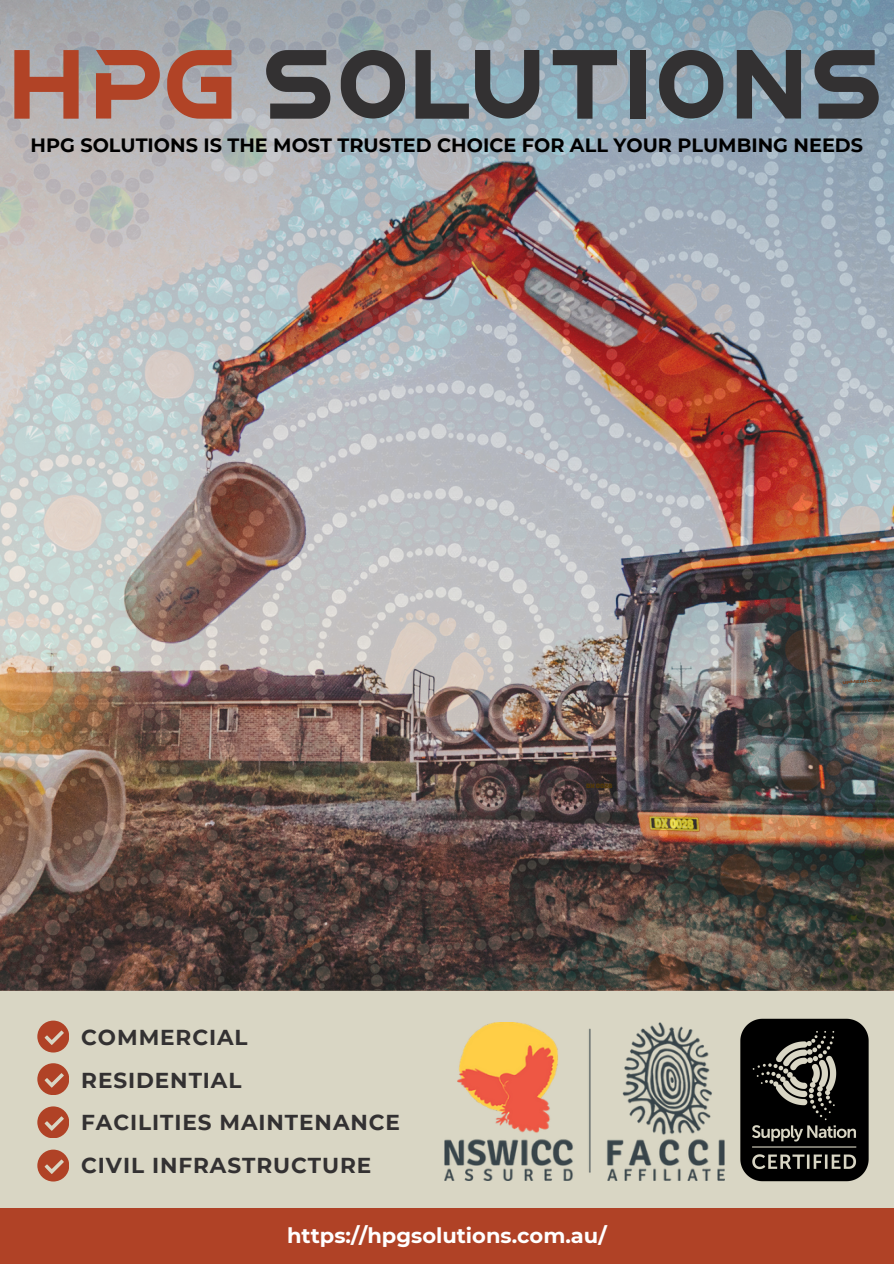
<style>
.page{position:relative;width:894px;height:1264px;background:#fff}
.page>*{position:absolute;margin:0;border:0;box-sizing:border-box;transform-origin:0 0}
.t1{font:700 21.6px/42.8px "Montserrat";letter-spacing:.045em;color:#333132}
.t2{font:700 21px "Montserrat";color:#fff}
.t3{font:700 19.2px "Montserrat";color:#000}
.t4{font:6.15px "Bungee";letter-spacing:-.04em;color:#50380a}
.t5{font:700 3.75px "Horizon";color:#744123}
</style>
<div class="page">
<div style="left:0;top:990px;width:893px;height:268px;background:#d9d6c4"></div>
<img style="left:0;top:0;width:893px;height:990px">
<svg style="left:14px;top:50px;width:65px;height:69px;background:#b07061"></svg>
<svg style="left:96px;top:50px;width:64px;height:68px;background:#af7466"></svg>
<svg style="left:167px;top:50px;width:64px;height:69px;background:#ae6959"></svg>
<svg style="left:266px;top:50px;width:64px;height:69px;background:#606062"></svg>
<svg style="left:341px;top:50px;width:64px;height:69px;background:#66686b"></svg>
<svg style="left:475px;top:50px;width:64px;height:68px;background:#636d74"></svg>
<svg style="left:552px;top:50px;width:65px;height:69px;background:#707e86"></svg>
<div style="left:630px;top:50px;width:15px;height:68px;background:#333132"></div>
<svg style="left:659px;top:50px;width:64px;height:69px;background:#5b686f"></svg>
<svg style="left:736px;top:50px;width:64px;height:68px;background:#51595f"></svg>
<svg style="left:814px;top:50px;width:64px;height:69px;background:#515961"></svg>
<svg style="left:415px;top:50px;width:54px;height:69px;background:#6e787f"></svg>
<img style="left:740px;top:1018px;width:129px;height:164px">
<svg style="left:518px;top:451px;width:41px;height:23px"></svg>
<img style="left:444px;top:1022px;width:279px;height:157px">
<svg style="left:37px;top:1020px;width:32px;height:32px"></svg>
<div style="left:0;top:1207px;width:893px;height:56px;background:#b04226"></div>
<svg style="left:37px;top:1063px;width:32px;height:31px"></svg>
<svg style="left:37px;top:1106px;width:32px;height:31px"></svg>
<svg style="left:37px;top:1149px;width:32px;height:32px"></svg>
<h4 class="t3" style="left:30px;top:133px;width:833px">HPG SOLUTIONS IS THE MOST TRUSTED CHOICE FOR ALL YOUR PLUMBING NEEDS</h4>
<p class="t1" style="left:81px;top:1015px;width:320px">COMMERCIAL<br>RESIDENTIAL<br>FACILITIES MAINTENANCE<br>CIVIL INFRASTRUCTURE</p>
<p class="t4" style="left:586px;top:783px;width:28px">DX 0028</p>
<p class="t2" style="left:287px;top:1222px;width:321px">https://hpgsolutions.com.au/</p>
<p class="t5" style="left:842px;top:680px;width:41px;rotate:-3deg">UPMENT.COM</p>
</div>
